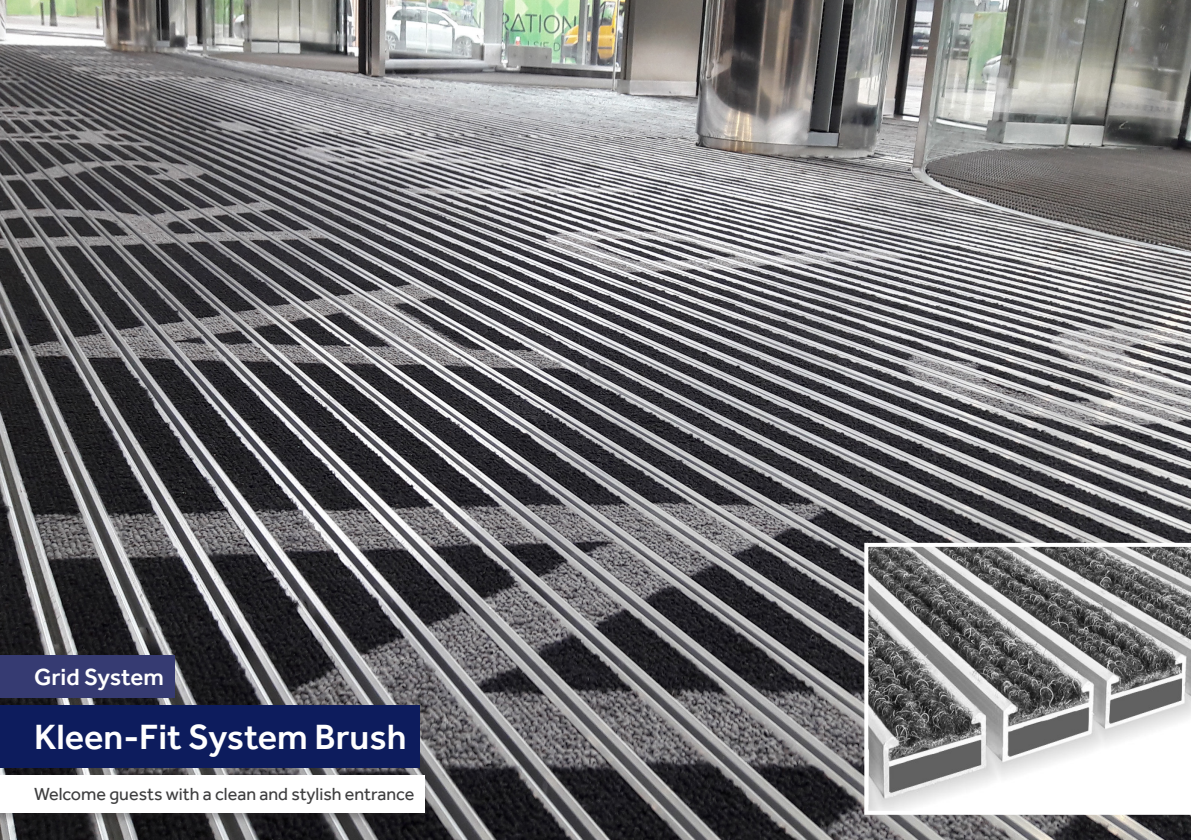
<style>
.page{position:relative;width:1191px;height:840px;background:#fff}
.page>*{position:absolute;margin:0;border:0;box-sizing:border-box;transform-origin:0 0}
.t1{font:500 36px "Effra";color:#fff}
.t2{font:500 24px "Effra";color:#fff}
.Picture_text{font:18px "Effra";color:#3e3e3f}
</style>
<div class="page">
<img style="left:0;top:0;width:1191px;height:839px">
<div style="left:0;top:774px;width:430px;height:50px;background:#231f20;opacity:.3"></div>
<div style="left:0;top:775px;width:424px;height:37px;background:#fff"></div>
<div style="left:0;top:705px;width:420px;height:62px;background:#0d1c5d"></div>
<div style="left:0;top:655px;width:175px;height:42px;background:#363b72"></div>
<svg style="left:864px;top:542px;width:327px;height:272px"></svg>
<p class="t2" style="left:34px;top:661px;width:131px">Grid System</p>
<p class="t1" style="left:34px;top:715px;width:374px">Kleen-Fit System Brush</p>
<p class="Picture_text" style="left:34px;top:783px;width:382px">Welcome guests with a clean and stylish entrance</p>
</div>
